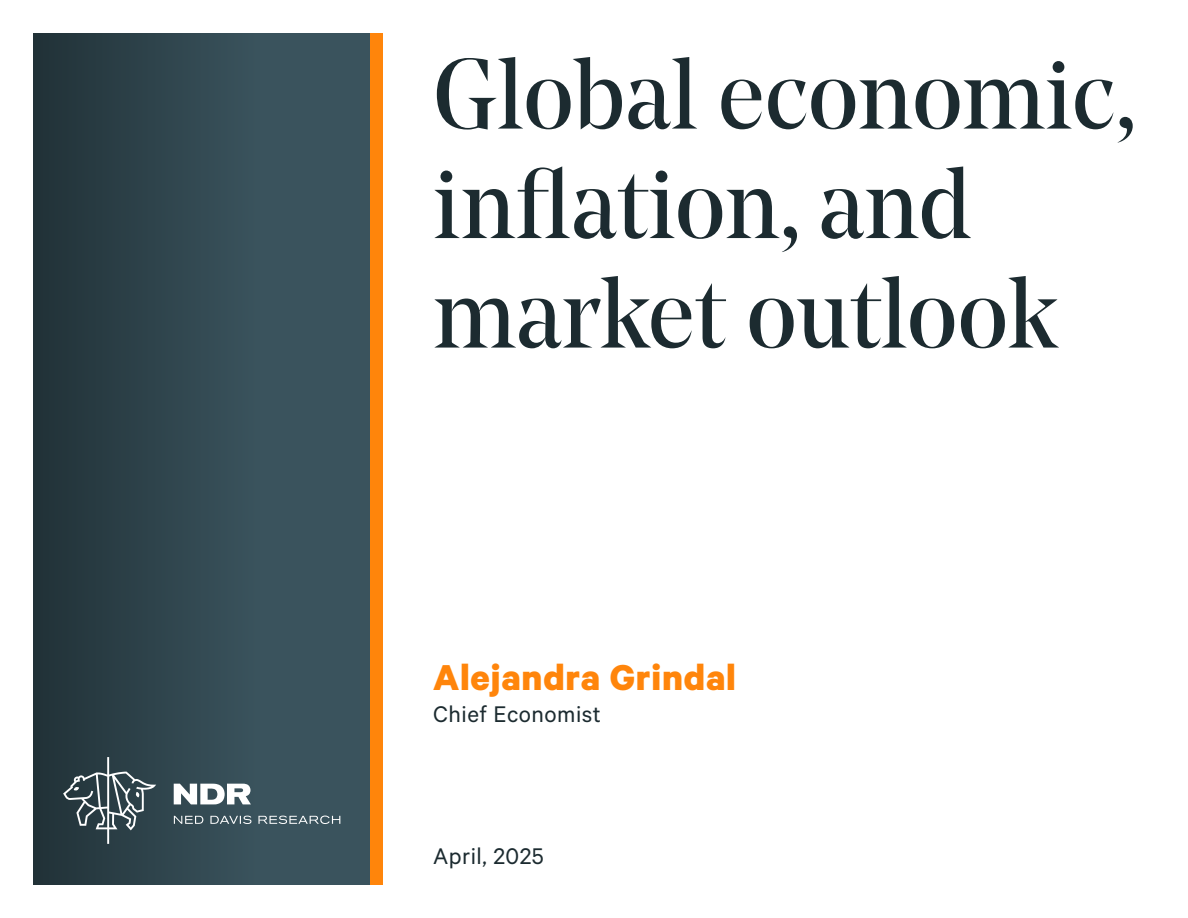
<style>
.page{position:relative;width:1188px;height:918px;background:#fff}
.page>*{position:absolute;margin:0;border:0;box-sizing:border-box;transform-origin:0 0}
.t1{font:99px/109.5px "Noe Display";letter-spacing:-.005em;color:#1c2b30}
.t2{font:700 40.5px "Calibre";letter-spacing:.02em;color:#ff850b}
.t3{font:25.5px "Calibre";letter-spacing:.02em;color:#1c2b30}
</style>
<div class="page">
<div style="left:34px;top:34px;width:336px;height:851px;background:linear-gradient(to right,#24353b,#405a65)"></div>
<div style="left:370px;top:34px;width:12px;height:851px;background:#ff850b"></div>
<svg style="left:63px;top:757px;width:93px;height:87px;background:#48595f"></svg>
<svg style="left:174px;top:816px;width:166px;height:8px"></svg>
<svg style="left:174px;top:784px;width:77px;height:20px"></svg>
<p class="t1" style="left:433px;top:37px;width:705px">Global economic, inflation, and market outlook</p>
<p class="t2" style="left:433px;top:653px;width:305px">Alejandra Grindal</p>
<p class="t3" style="left:433px;top:699px;width:169px">Chief Economist</p>
<p class="t3" style="left:433px;top:842px;width:112px">April, 2025</p>
</div>
